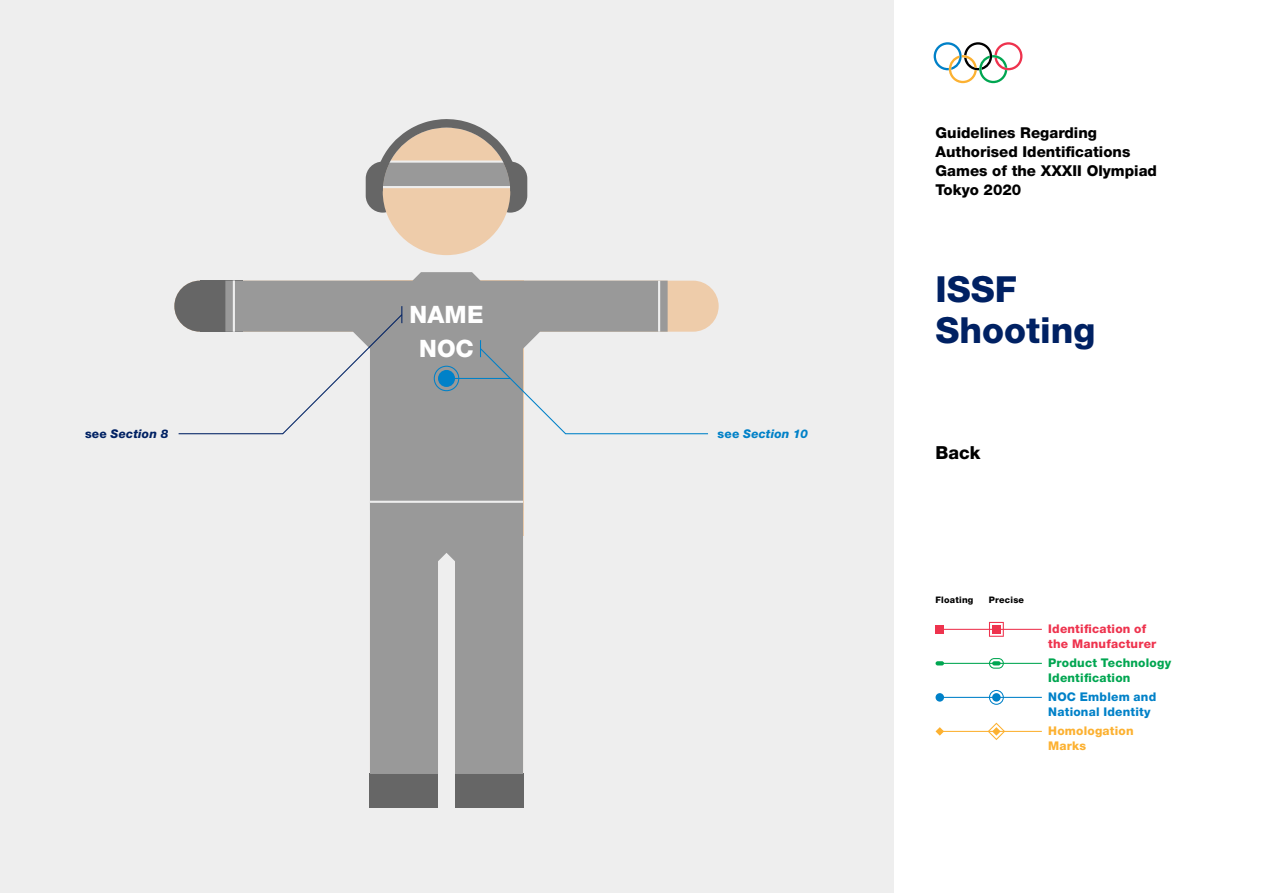
<style>
.page{position:relative;width:1263px;height:893px;background:#fff}
.page>*{position:absolute;margin:0;border:0;box-sizing:border-box;transform-origin:0 0}
.t1{font:800 36px/40.5px "Helvetica Neue LT Std";color:#002163}
.t2{font:800 24px "Helvetica Neue LT Std";letter-spacing:.01em;color:#fff}
.Subtitle{font:800 18px "Helvetica Neue LT Std";color:#000}
.t3{font:800 15px/18.8px "Helvetica Neue LT Std";color:#000}
.t4{font:800 12px/15px "Helvetica Neue LT Std";letter-spacing:.02em;color:#ee334e}
.t5{font:800 12px/15px "Helvetica Neue LT Std";letter-spacing:.02em;color:#00a651}
.t6{font:800 12px/15px "Helvetica Neue LT Std";letter-spacing:.02em;color:#0081c8}
.t7{font:800 12px/15px "Helvetica Neue LT Std";letter-spacing:.015em;color:#fcb131}
.t8{font:italic 800 12px "Helvetica Neue LT Std";letter-spacing:.01em;color:#0081c8}
.t9{font:italic 800 12px "Helvetica Neue LT Std";letter-spacing:.015em;color:#002163}
.t10{font:800 9px "Helvetica Neue LT Std";letter-spacing:.025em;color:#000}
.s1{font-style:normal}
</style>
<div class="page">
<div style="left:0;top:0;width:893px;height:893px;background:#eee"></div>
<svg style="left:934px;top:42px;width:88px;height:41px"></svg>
<div style="left:493px;top:162px;width:34px;height:51px;background:#666;border-radius:17px"></div>
<div style="left:366px;top:162px;width:34px;height:51px;background:#666;border-radius:17px"></div>
<div style="left:383px;top:128px;width:127px;height:127px;background:#eca;border-radius:50%"></div>
<div style="left:174px;top:281px;width:545px;height:51px;background:#eca;border-radius:26px"></div>
<div style="left:370px;top:774px;width:68px;height:34px;background:#666"></div>
<div style="left:455px;top:774px;width:68px;height:34px;background:#666"></div>
<svg style="left:370px;top:510px;width:153px;height:264px;background:#a0a0a0"></svg>
<div style="left:200px;top:281px;width:42px;height:51px;background:#666"></div>
<div style="left:174px;top:281px;width:51px;height:51px;background:#666;border-radius:50%"></div>
<svg style="left:225px;top:272px;width:443px;height:238px;fill:#999"></svg>
<hr style="left:658px;top:281px;width:2px;height:51px;background:#eee">
<hr style="left:233px;top:281px;width:2px;height:51px;background:#eee">
<hr style="left:370px;top:501px;width:153px;height:2px;background:#eee">
<svg style="left:374px;top:119px;width:145px;height:70px"></svg>
<svg style="left:178px;top:306px;width:225px;height:129px"></svg>
<svg style="left:479px;top:340px;width:229px;height:95px"></svg>
<hr style="left:446px;top:378px;width:64px;height:1px;background:#0081c8">
<svg style="left:434px;top:366px;width:25px;height:25px"></svg>
<hr style="left:940px;top:629px;width:102px;height:1px;background:#ee334e">
<div style="left:935px;top:625px;width:9px;height:9px;background:#ee334e"></div>
<svg style="left:989px;top:622px;width:15px;height:15px"></svg>
<div style="left:992px;top:625px;width:9px;height:9px;background:#ee334e"></div>
<hr style="left:940px;top:663px;width:102px;height:1px;background:#00a651">
<svg style="left:935px;top:661px;width:9px;height:4px"></svg>
<svg style="left:989px;top:658px;width:15px;height:11px"></svg>
<hr style="left:940px;top:697px;width:102px;height:1px;background:#0081c8">
<div style="left:935px;top:693px;width:9px;height:9px;background:#0081c8;border-radius:50%"></div>
<svg style="left:989px;top:690px;width:15px;height:15px"></svg>
<div style="left:992px;top:693px;width:9px;height:9px;background:#0081c8;border-radius:50%"></div>
<hr style="left:940px;top:731px;width:102px;height:1px;background:#fcb131">
<svg style="left:935px;top:727px;width:9px;height:9px"></svg>
<svg style="left:988px;top:723px;width:17px;height:17px"></svg>
<p class="t9" style="left:85px;top:427px;width:85px"><span class="s1">see</span> Section 8</p>
<p class="t2" style="left:409px;top:300px;width:75px">NAME</p>
<p class="t2" style="left:419px;top:334px;width:56px">NOC</p>
<p class="t8" style="left:718px;top:427px;width:92px"><span class="s1">see</span> Section 10</p>
<p class="t3" style="left:935px;top:124px;width:223px">Guidelines Regarding<br>Authorised Identifications<br>Games of the XXXII Olympiad<br>Tokyo 2020</p>
<h1 class="t1" style="left:935px;top:269px;width:162px">ISSF<br>Shooting</h1>
<p class="Subtitle" style="left:935px;top:442px;width:47px">Back</p>
<p class="t10" style="left:935px;top:594px;width:39px">Floating</p>
<p class="t10" style="left:989px;top:594px;width:37px">Precise</p>
<p class="t4" style="left:1048px;top:621px;width:110px">Identification of the Manufacturer</p>
<p class="t5" style="left:1048px;top:655px;width:124px">Product Technology<br>Identification</p>
<p class="t6" style="left:1048px;top:689px;width:110px">NOC Emblem and<br>National Identity</p>
<p class="t7" style="left:1048px;top:723px;width:87px">Homologation<br>Marks</p>
</div>
